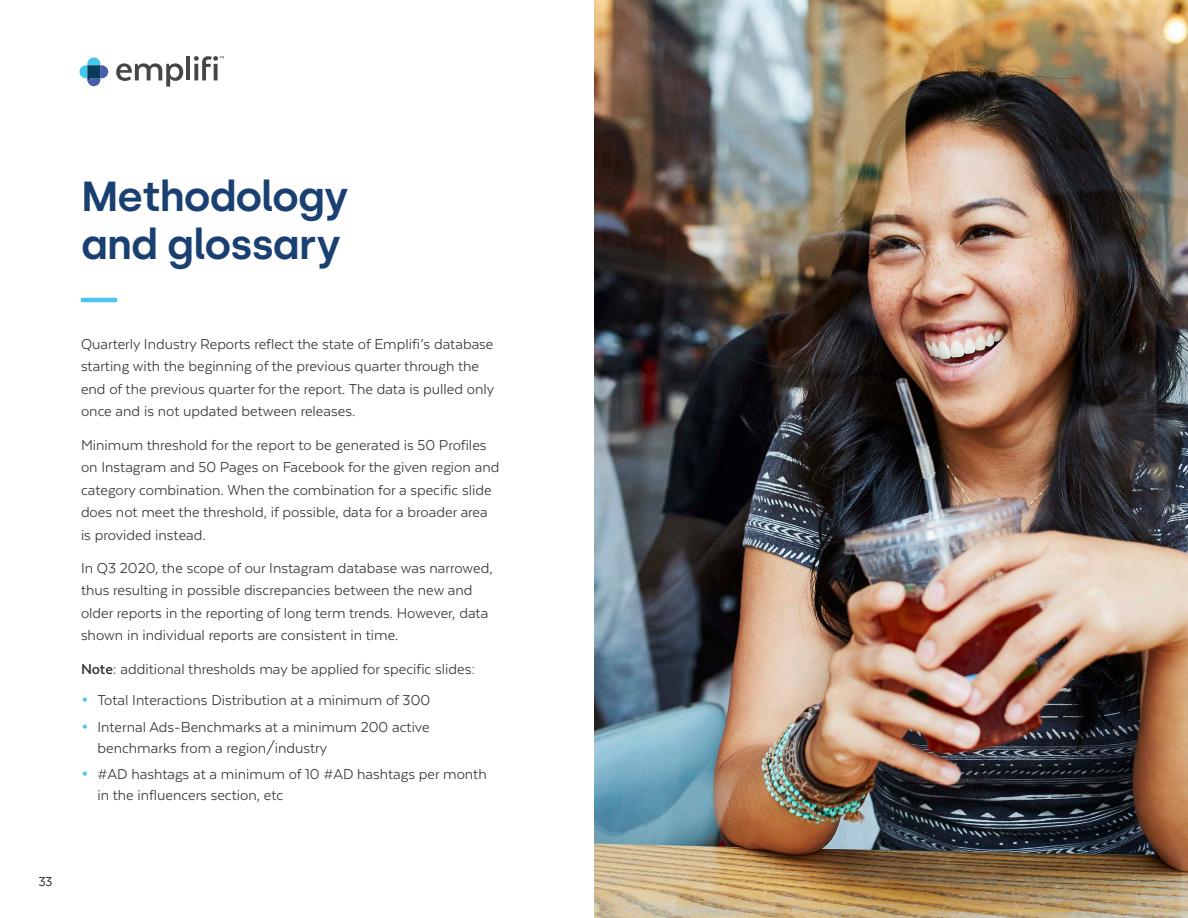
<style>
.page{position:relative;width:1188px;height:918px;background:#fff}
.page>*{position:absolute;margin:0;border:0;box-sizing:border-box;transform-origin:0 0}
.Page_Headline{font:600 42px/48px "Silka";letter-spacing:-.025em;color:#1a4072}
.Body_Copy{font:16.5px/22.5px "Texta";color:#333}
.Page_Headline-2{font:15px "Texta";color:#333}
.s1{font-weight:700}
.s2{font-weight:700;font-size:24px;color:#49c7ed}
</style>
<div class="page">
<img style="left:594px;top:0;width:594px;height:918px">
<svg style="left:80px;top:57px;width:28px;height:29px"></svg>
<svg style="left:116px;top:63px;width:67px;height:24px"></svg>
<hr style="left:186px;top:56px;width:4px;height:24px;background:#444647">
<svg style="left:194px;top:56px;width:30px;height:24px"></svg>
<hr style="left:81px;top:298px;width:36px;height:4px;background:#49c7ed">
<p class="Page_Headline" style="left:81px;top:173px;width:269px">Methodology and glossary</p>
<p class="Body_Copy" style="left:81px;top:332px;width:415px">Quarterly Industry Reports reflect the state of Emplifi’s database starting with the beginning of the previous quarter through the end of the previous quarter for the report. The data is pulled only once and is not updated between releases.</p>
<p class="Body_Copy" style="left:81px;top:433px;width:420px">Minimum threshold for the report to be generated is 50 Profiles on Instagram and 50 Pages on Facebook for the given region and category combination. When the combination for a specific slide does not meet the threshold, if possible, data for a broader area is provided instead.</p>
<p class="Body_Copy" style="left:81px;top:557px;width:413px">In Q3 2020, the scope of our Instagram database was narrowed, thus resulting in possible discrepancies between the new and older reports in the reporting of long term trends. However, data shown in individual reports are consistent in time.</p>
<p class="Body_Copy" style="left:81px;top:657px;width:395px"><span class="s1">Note:</span> additional thresholds may be applied for specific slides:</p>
<p class="Body_Copy" style="left:81px;top:689px;width:351px"><span class="s2">•</span> Total Interactions Distribution at a minimum of 300</p>
<p class="Body_Copy" style="left:98px;top:716px;width:334px;line-height:21px;text-indent:-16px"><span class="s2">•</span> Internal Ads-Benchmarks at a minimum 200 active benchmarks from a region/industry</p>
<p class="Body_Copy" style="left:98px;top:764px;width:391px;line-height:21px;text-indent:-16px"><span class="s2">•</span> #AD hashtags at a minimum of 10 #AD hashtags per month in the influencers section, etc</p>
<p class="Page_Headline-2" style="left:38px;top:874px;width:16px">33</p>
</div>
